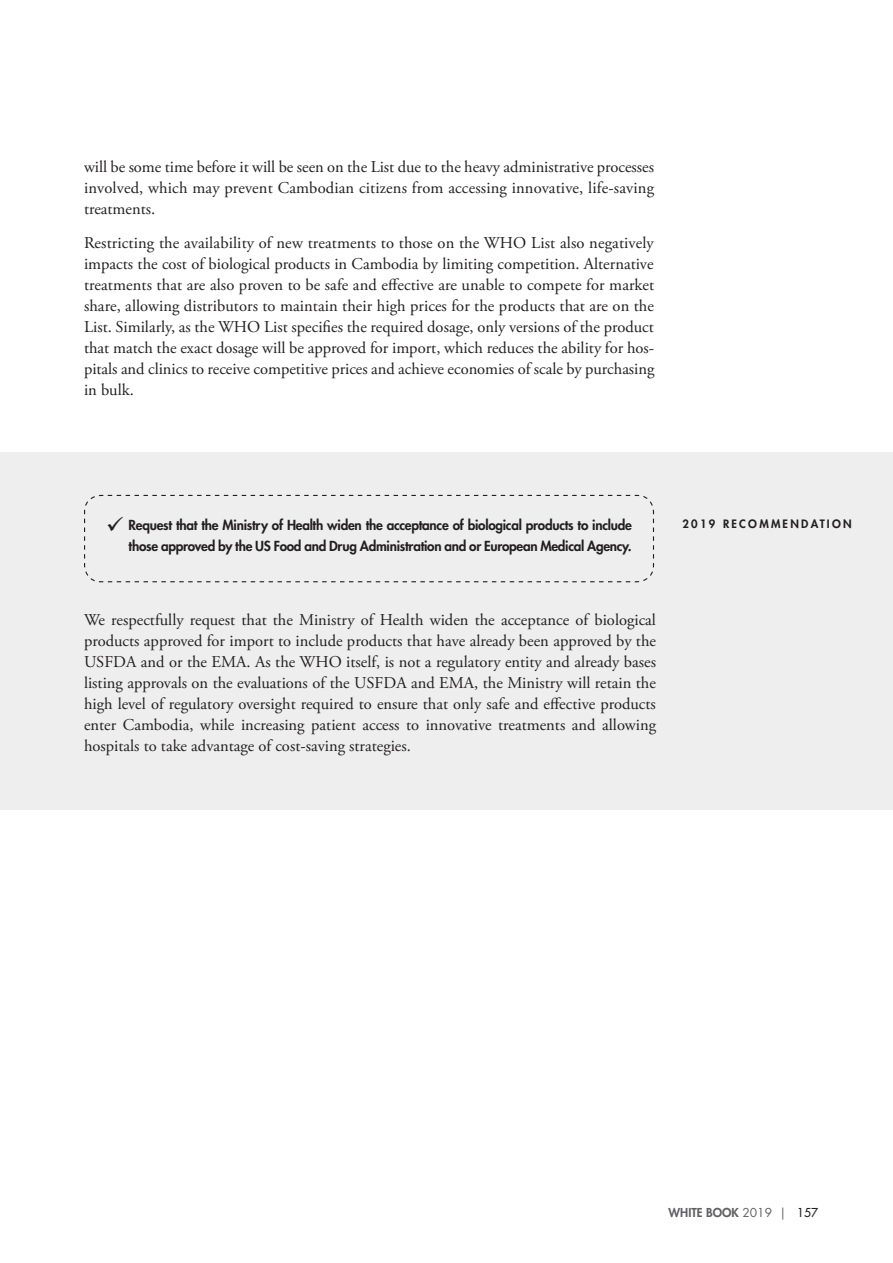
<style>
.page{position:relative;width:893px;height:1263px;background:#fff}
.page>*{position:absolute;margin:0;border:0;box-sizing:border-box;transform-origin:0 0}
.t1{font:16.5px/21px "Adobe Garamond Pro";color:#231f20;text-align:justify}
.t2{font:800 13.5px/21px "Futura Std";letter-spacing:-.02em;color:#231f20}
.t3{font:800 12px "Futura Std";color:#616164}
.t4{font:800 11.25px "Futura Std";letter-spacing:.2em;color:#231f20}
.s1{font-weight:400}
.s2{font-weight:500;color:#231f20}
</style>
<div class="page">
<div style="left:0;top:453px;width:893px;height:357px;background:#eeeeef"></div>
<svg style="left:84px;top:494px;width:571px;height:89px"></svg>
<svg style="left:108px;top:517px;width:15px;height:14px"></svg>
<p class="t1" style="left:84px;top:157px;width:571px">will be some time before it will be seen on the List due to the heavy administrative processes involved, which may prevent Cambodian citizens from accessing innovative, life-saving treatments.</p>
<p class="t1" style="left:84px;top:233px;width:572px">Restricting the availability of new treatments to those on the WHO List also negatively impacts the cost of biological products in Cambodia by limiting competition. Alternative treatments that are also proven to be safe and effective are unable to compete for market share, allowing distributors to maintain their high prices for the products that are on the List. Similarly, as the WHO List specifies the required dosage, only versions of the product that match the exact dosage will be approved for import, which reduces the ability for hos&shy;pitals and clinics to receive competitive prices and achieve economies of scale by purchasing in bulk.</p>
<p class="t2" style="left:129px;top:514px;width:505px">Request that the Ministry of Health widen the acceptance of biological products to include those approved by the US Food and Drug Administration and or European Medical Agency.</p>
<p class="t1" style="left:84px;top:610px;width:573px">We respectfully request that the Ministry of Health widen the acceptance of biological products approved for import to include products that have already been approved by the USFDA and or the EMA. As the WHO itself, is not a regulatory entity and already bases listing approvals on the evaluations of the USFDA and EMA, the Ministry will retain the high level of regulatory oversight required to ensure that only safe and effective products enter Cambodia, while increasing patient access to innovative treatments and allowing hospitals to take advantage of cost-saving strategies.</p>
<p class="t4" style="left:682px;top:517px;width:171px">2019 RECOMMENDATION</p>
<p class="t3" style="left:669px;top:1205px;width:151px">WHITE BOOK <span class="s1">2019 |</span> <span class="s2">157</span></p>
</div>
